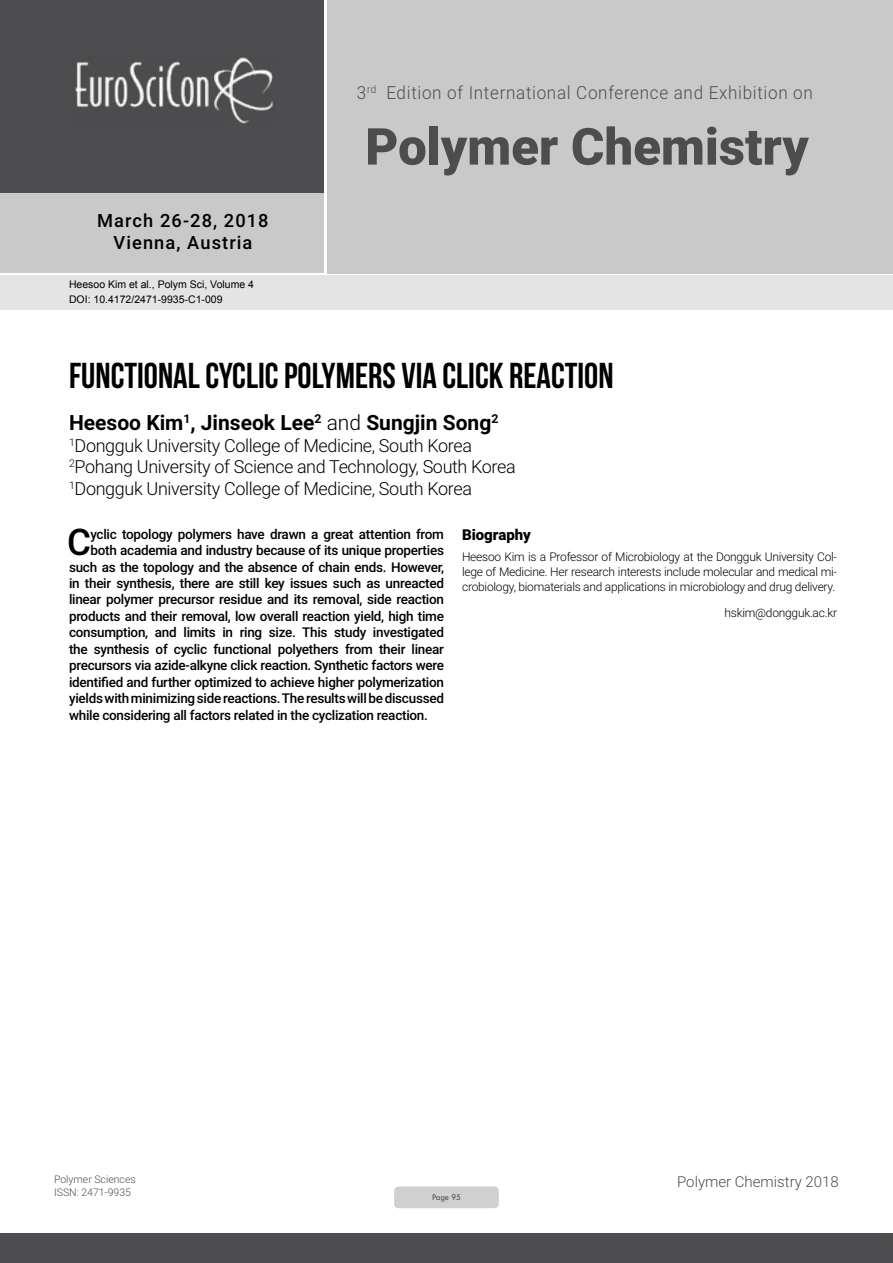
<style>
.page{position:relative;width:893px;height:1263px;background:#fff}
.page>*{position:absolute;margin:0;border:0;box-sizing:border-box;transform-origin:0 0}
.t1{font:900 51px "Roboto";color:#4d4d4f}
.t2{font:500 36.75px "Roboto";color:#000}
.t3{font:36px "Bebas Neue";color:#000}
.t4{font:700 21px "Roboto";color:#000}
.t5{font:500 18.3px/21.9px "Roboto";letter-spacing:.06em;color:#000;text-align:center}
.t6{font:300 18px/21.6px "Roboto";letter-spacing:-.02em;color:#000}
.t7{font:300 18px "Roboto";letter-spacing:.04em;color:#4d4d4f;scale:.95 1}
.t8{font:300 15px "Roboto";color:#4d4d4f}
.t9{font:900 15px "Roboto";color:#000}
.t10{font:500 13.5px "Roboto";letter-spacing:-.02em;color:#000}
.t11{font:300 12px/15px "Roboto";letter-spacing:-.02em;color:#000;text-align:justify}
.t12{font:10.5px/14.4px "Arial";color:#000}
.t13{font:300 10.5px "Roboto";color:#4d4d4f}
.t14{font:9px "Tw Cen";letter-spacing:-.02em;color:#4d4d4f;scale:.95 1}
.s1{font-weight:300}
</style>
<div class="page">
<div style="left:0;top:0;width:323px;height:193px;background:#4d4d4f"></div>
<div style="left:1px;top:193px;width:323px;height:80px;background:#c9c9ca"></div>
<div style="left:327px;top:0;width:566px;height:273px;background:#c9c9ca"></div>
<img style="left:75px;top:57px;width:199px;height:67px">
<div style="left:0;top:1233px;width:893px;height:30px;background:#4d4d4f"></div>
<div style="left:1px;top:275px;width:892px;height:35px;background:#e4e4e4"></div>
<div style="left:394px;top:1186px;width:105px;height:22px;background:#cfd0d2;border-radius:4px"></div>
<h3 class="t5" style="left:97px;top:209px;width:173px">March 26-28, 2018<br>Vienna, Austria</h3>
<p class="t12" style="left:69px;top:278px;width:186px">Heesoo Kim et al., Polym Sci, Volume 4<br>DOI: 10.4172/2471-9935-C1-009</p>
<h3 class="t7" style="left:357px;top:80px;width:481px">3<sup>rd</sup> Edition of International Conference and Exhibition on</h3>
<h1 class="t1" style="left:365px;top:111px;width:445px">Polymer Chemistry</h1>
<h3 class="t3" style="left:69px;top:356px;width:546px">FUNCTIONAL CYCLIC POLYMERS VIA CLICK REACTION</h3>
<h3 class="t4" style="left:69px;top:408px;width:431px">Heesoo Kim<sup>1</sup>, Jinseok Lee<sup>2</sup> <span class="s1">and</span> Sungjin Song<sup>2</sup></h3>
<h3 class="t6" style="left:69px;top:434px;width:448px"><sup>1</sup>Dongguk University College of Medicine, South Korea<br><sup>2</sup>Pohang University of Science and Technology, South Korea<br><sup>1</sup>Dongguk University College of Medicine, South Korea</h3>
<h2 class="t2" style="left:67px;top:516px;width:25px">C</h2>
<p class="t10" style="left:90px;top:524px;width:355px">yclic topology polymers have drawn a great attention from</p>
<p class="t10" style="left:90px;top:541px;width:355px">both academia and industry because of its unique properties</p>
<p class="t10" style="left:69px;top:557px;width:376px">such as the topology and the absence of chain ends. However,</p>
<p class="t10" style="left:69px;top:574px;width:376px">in their synthesis, there are still key issues such as unreacted</p>
<p class="t10" style="left:69px;top:590px;width:376px">linear polymer precursor residue and its removal, side reaction</p>
<p class="t10" style="left:69px;top:607px;width:376px">products and their removal, low overall reaction yield, high time</p>
<p class="t10" style="left:69px;top:623px;width:376px">consumption, and limits in ring size. This study investigated</p>
<p class="t10" style="left:69px;top:640px;width:376px">the synthesis of cyclic functional polyethers from their linear</p>
<p class="t10" style="left:69px;top:656px;width:376px">precursors via azide-alkyne click reaction. Synthetic factors were</p>
<p class="t10" style="left:69px;top:673px;width:376px">identified and further optimized to achieve higher polymerization</p>
<p class="t10" style="left:69px;top:689px;width:376px">yields with minimizing side reactions. The results will be discussed</p>
<p class="t10" style="left:69px;top:706px;width:360px">while considering all factors related in the cyclization reaction.</p>
<p class="t9" style="left:462px;top:524px;width:70px">Biography</p>
<p class="t11" style="left:462px;top:549px;width:376px">Heesoo Kim is a Professor of Microbiology at the Dongguk University Col&shy;lege of Medicine. Her research interests include molecular and medical mi&shy;crobiology, biomaterials and applications in microbiology and drug delivery.</p>
<p class="t11" style="left:724px;top:604px;width:114px">hskim@dongguk.ac.kr</p>
<p class="t13" style="left:54px;top:1172px;width:83px">Polymer Sciences</p>
<p class="t8" style="left:677px;top:1171px;width:163px">Polymer Chemistry 2018</p>
<p class="t13" style="left:54px;top:1185px;width:78px">ISSN: 2471-9935</p>
<p class="t14" style="left:432px;top:1192px;width:32px">Page 95</p>
</div>
